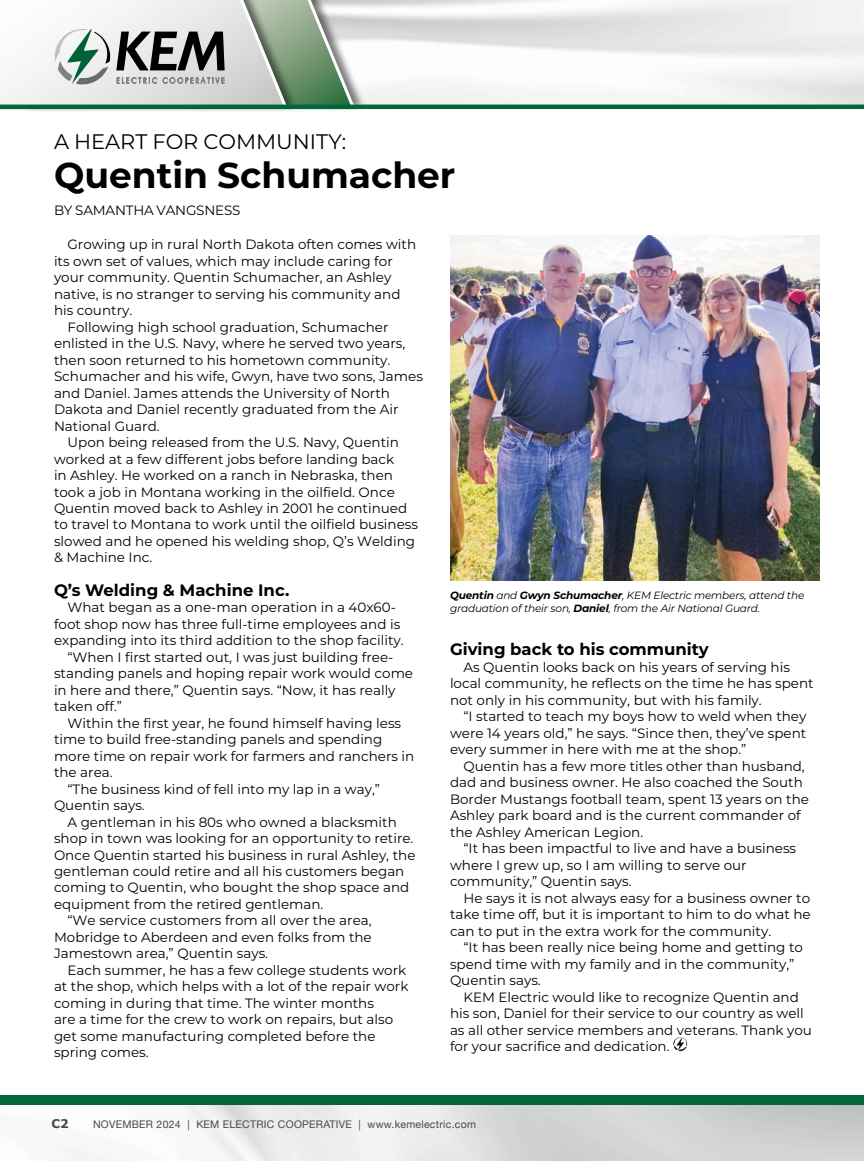
<style>
.page{position:relative;width:864px;height:1161px;background:#fff}
.page>*{position:absolute;margin:0;border:0;box-sizing:border-box;transform-origin:0 0}
.t1{font:700 36px "Montserrat";color:#000}
.t2{font:21px "Montserrat";color:#000}
.t3{font:700 16.5px "Montserrat";color:#000}
.t4{font:13.5px/16.5px "Montserrat";color:#000}
.t5{font:700 12px "Verdana";color:#474747}
.t6{font:italic 10.5px/13.5px "Montserrat";letter-spacing:-.015em;color:#000}
.t7{font:10.5px "Helvetica Neue";letter-spacing:.025em;color:#474747}
.s1{font-weight:700}
</style>
<div class="page">
<div style="left:22px;top:0;width:344px;height:112px;background:#000;opacity:.5"></div>
<svg style="left:673px;top:1037px;width:14px;height:14px"></svg>
<img style="left:450px;top:236px;width:369px;height:344px">
<div style="left:0;top:1095px;width:864px;height:10px;background:#006838"></div>
<svg style="left:0;top:0;width:358px;height:111px"></svg>
<hr style="left:0;top:105px;width:864px;height:4px;background:#006838">
<h2 class="t2" style="left:54px;top:127px;width:294px">A HEART FOR COMMUNITY:</h2>
<h1 class="t1" style="left:54px;top:150px;width:403px">Quentin Schumacher</h1>
<p class="t4" style="left:54px;top:202px;width:188px">BY SAMANTHA VANGSNESS</p>
<p class="t4" style="left:68px;top:236px;width:350px">Growing up in rural North Dakota often comes with</p>
<p class="t4" style="left:54px;top:252px;width:340px">its own set of values, which may include caring for</p>
<p class="t4" style="left:54px;top:269px;width:339px">your community. Quentin Schumacher, an Ashley</p>
<p class="t4" style="left:54px;top:285px;width:348px">native, is no stranger to serving his community and</p>
<p class="t4" style="left:54px;top:302px;width:80px">his country.</p>
<p class="t4" style="left:68px;top:318px;width:323px">Following high school graduation, Schumacher</p>
<p class="t4" style="left:54px;top:335px;width:353px">enlisted in the U.S. Navy, where he served two years,</p>
<p class="t4" style="left:54px;top:351px;width:338px">then soon returned to his hometown community.</p>
<p class="t4" style="left:54px;top:368px;width:371px">Schumacher and his wife, Gwyn, have two sons, James</p>
<p class="t4" style="left:54px;top:384px;width:338px">and Daniel. James attends the University of North</p>
<p class="t4" style="left:54px;top:401px;width:346px">Dakota and Daniel recently graduated from the Air</p>
<p class="t4" style="left:54px;top:417px;width:107px">National Guard.</p>
<p class="t4" style="left:68px;top:433px;width:333px">Upon being released from the U.S. Navy, Quentin</p>
<p class="t4" style="left:54px;top:450px;width:342px">worked at a few different jobs before landing back</p>
<p class="t4" style="left:54px;top:466px;width:340px">in Ashley. He worked on a ranch in Nebraska, then</p>
<p class="t4" style="left:54px;top:483px;width:342px">took a job in Montana working in the oilfield. Once</p>
<p class="t4" style="left:54px;top:499px;width:355px">Quentin moved back to Ashley in 2001 he continued</p>
<p class="t4" style="left:54px;top:516px;width:366px">to travel to Montana to work until the oilfield business</p>
<p class="t4" style="left:54px;top:532px;width:363px">slowed and he opened his welding shop, Q’s Welding</p>
<p class="t4" style="left:54px;top:549px;width:100px">&amp; Machine Inc.</p>
<p class="t3" style="left:54px;top:578px;width:237px">Q’s Welding &amp; Machine Inc.</p>
<p class="t4" style="left:68px;top:599px;width:330px">What began as a one-man operation in a 40x60-</p>
<p class="t4" style="left:54px;top:615px;width:348px">foot shop now has three full-time employees and is</p>
<p class="t4" style="left:54px;top:632px;width:351px">expanding into its third addition to the shop facility.</p>
<p class="t4" style="left:68px;top:648px;width:327px">“When I first started out, I was just building free-</p>
<p class="t4" style="left:54px;top:665px;width:361px">standing panels and hoping repair work would come</p>
<p class="t4" style="left:54px;top:681px;width:343px">in here and there,” Quentin says. “Now, it has really</p>
<p class="t4" style="left:54px;top:698px;width:70px">taken off.”</p>
<p class="t4" style="left:68px;top:714px;width:335px">Within the first year, he found himself having less</p>
<p class="t4" style="left:54px;top:731px;width:330px">time to build free-standing panels and spending</p>
<p class="t4" style="left:54px;top:747px;width:362px">more time on repair work for farmers and ranchers in</p>
<p class="t4" style="left:54px;top:764px;width:60px">the area.</p>
<p class="t4" style="left:68px;top:780px;width:314px">“The business kind of fell into my lap in a way,”</p>
<p class="t4" style="left:54px;top:796px;width:92px">Quentin says.</p>
<p class="t4" style="left:68px;top:813px;width:331px">A gentleman in his 80s who owned a blacksmith</p>
<p class="t4" style="left:54px;top:829px;width:361px">shop in town was looking for an opportunity to retire.</p>
<p class="t4" style="left:54px;top:846px;width:363px">Once Quentin started his business in rural Ashley, the</p>
<p class="t4" style="left:54px;top:862px;width:352px">gentleman could retire and all his customers began</p>
<p class="t4" style="left:54px;top:879px;width:357px">coming to Quentin, who bought the shop space and</p>
<p class="t4" style="left:54px;top:895px;width:271px">equipment from the retired gentleman.</p>
<p class="t4" style="left:68px;top:912px;width:306px">“We service customers from all over the area,</p>
<p class="t4" style="left:54px;top:928px;width:319px">Mobridge to Aberdeen and even folks from the</p>
<p class="t4" style="left:54px;top:945px;width:216px">Jamestown area,” Quentin says.</p>
<p class="t4" style="left:68px;top:961px;width:340px">Each summer, he has a few college students work</p>
<p class="t4" style="left:54px;top:978px;width:356px">at the shop, which helps with a lot of the repair work</p>
<p class="t4" style="left:54px;top:994px;width:322px">coming in during that time. The winter months</p>
<p class="t4" style="left:54px;top:1011px;width:341px">are a time for the crew to work on repairs, but also</p>
<p class="t4" style="left:54px;top:1027px;width:323px">get some manufacturing completed before the</p>
<p class="t4" style="left:54px;top:1044px;width:96px">spring comes.</p>
<p class="t6" style="left:450px;top:588px;width:356px"><span class="s1">Quentin</span> and <span class="s1">Gwyn Schumacher</span>, KEM Electric members, attend the graduation of their son, <span class="s1">Daniel</span>, from the Air National Guard.</p>
<p class="t3" style="left:450px;top:637px;width:260px">Giving back to his community</p>
<p class="t4" style="left:450px;top:658px;width:365px;text-indent:14px">As Quentin looks back on his years of serving his local community, he reflects on the time he has spent not only in his community, but with his family.</p>
<p class="t4" style="left:450px;top:708px;width:358px;text-align:justify;text-indent:14px">“I started to teach my boys how to weld when they were 14 years old,” he says. “Since then, they’ve spent every summer in here with me at the shop.”</p>
<p class="t4" style="left:450px;top:757px;width:361px;text-indent:14px">Quentin has a few more titles other than husband, dad and business owner. He also coached the South Border Mustangs football team, spent 13 years on the Ashley park board and is the current commander of the Ashley American Legion.</p>
<p class="t4" style="left:450px;top:840px;width:348px;text-indent:14px">“It has been impactful to live and have a business where I grew up, so I am willing to serve our community,” Quentin says.</p>
<p class="t4" style="left:450px;top:889px;width:362px;text-align:justify;text-indent:14px">He says it is not always easy for a business owner to take time off, but it is important to him to do what he can to put in the extra work for the community.</p>
<p class="t4" style="left:450px;top:939px;width:355px;text-indent:14px">“It has been really nice being home and getting to spend time with my family and in the community,”<br>Quentin says.</p>
<p class="t4" style="left:450px;top:988px;width:364px;text-indent:14px">KEM Electric would like to recognize Quentin and his son, Daniel for their service to our country as well as all other service members and veterans. Thank you for your sacrifice and dedication.</p>
<p class="t5" style="left:51px;top:1115px;width:19px">C2</p>
<p class="t7" style="left:93px;top:1116px;width:385px">NOVEMBER 2024 | KEM ELECTRIC COOPERATIVE | www.kemelectric.com</p>
</div>
